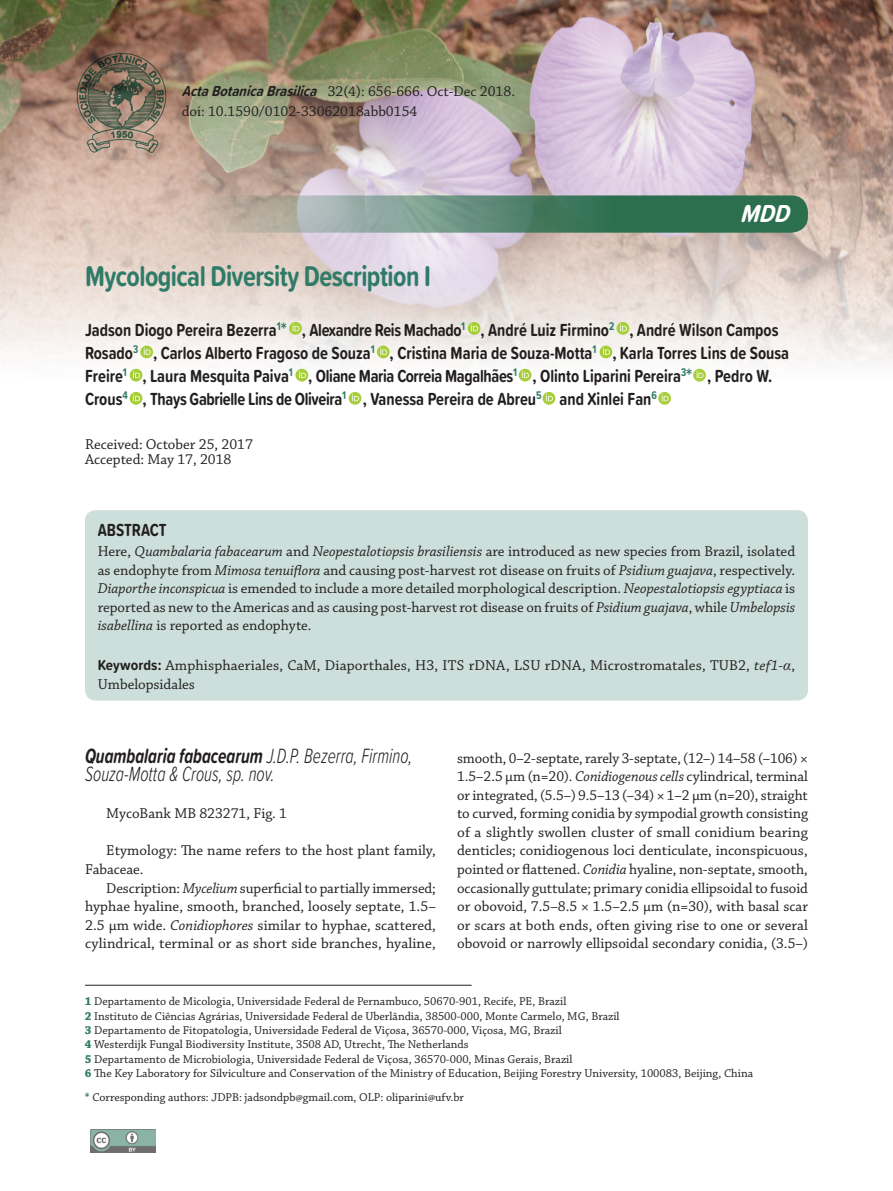
<style>
.page{position:relative;width:893px;height:1191px;background:#fff}
.page>*{position:absolute;margin:0;border:0;box-sizing:border-box;transform-origin:0 0}
.TÍTULO{font:700 29.7px "Proxima Soft Cond";letter-spacing:-.02em;color:#2f7b67;scale:.91 1}
.t1{font:italic 700 25.5px "Proxima Soft Cond";color:#fff}
.TÓPICOS{font:italic 300 21.45px/18.6px "Proxima Soft Cond";color:#231f20;scale:.82 1}
.AUTORES{font:700 18.15px/23.1px "Proxima Soft Cond";color:#231f20;scale:.91 1}
.ABSTRACT1{font:700 18.15px "Proxima Soft Cond";color:#231f20;scale:.91 1}
.MIOLO{font:15px/18.6px "Chaparral Pro";color:#231f20;text-align:justify}
.ABSTRACT2{font:15px/18.6px "Chaparral Pro";color:#231f20;text-align:justify}
.KEY_WORDS1{font:15px/18.6px "Chaparral Pro";letter-spacing:.01em;color:#231f20}
.RECEPÇÃO{font:15px "Chaparral Pro";color:#231f20}
.DOI{font:15px "Chaparral Pro";color:#231f20}
.NOTAS{font:12px "Chaparral Pro";color:#231f20}
.s1{font-family:"Proxima Soft Cond";font-weight:700;font-style:italic}
.s2{font-size:19.8px;color:#2f7b67}
.s3{font-style:italic}
.s4{font-family:"Proxima Soft Cond";font-weight:700}
.s5{font-family:"Times New Roman";font-style:italic}
.s6{font-weight:700}
.s7{font-weight:700;color:#2f7b67}
</style>
<div class="page">
<img style="left:135px;top:0;width:758px;height:379px">
<img style="left:0;top:0;width:135px;height:79px">
<img style="left:0;top:79px;width:82px;height:279px">
<img style="left:82px;top:159px;width:53px;height:220px">
<img style="left:75px;top:47px;width:95px;height:112px">
<div style="left:85px;top:510px;width:723px;height:190px;background:#cddfdb;border-radius:11px"></div>
<hr style="left:85px;top:984px;width:387px;height:1px;background:#231f20">
<img style="left:91px;top:1129px;width:65px;height:23px">
<svg style="left:289px;top:322px;width:13px;height:13px"></svg>
<svg style="left:293px;top:324px;width:6px;height:7px"></svg>
<svg style="left:202px;top:195px;width:606px;height:38px;background:#678d79"></svg>
<div style="left:295px;top:369px;width:13px;height:12px;background:#a6ce39;border-radius:50%"></div>
<svg style="left:299px;top:371px;width:7px;height:7px"></svg>
<svg style="left:377px;top:345px;width:13px;height:13px"></svg>
<svg style="left:380px;top:348px;width:7px;height:7px"></svg>
<div style="left:130px;top:369px;width:12px;height:12px;background:#a6ce39;border-radius:50%"></div>
<svg style="left:133px;top:371px;width:7px;height:7px"></svg>
<svg style="left:693px;top:369px;width:13px;height:12px"></svg>
<svg style="left:696px;top:371px;width:7px;height:7px"></svg>
<svg style="left:140px;top:345px;width:13px;height:13px"></svg>
<svg style="left:144px;top:348px;width:7px;height:7px"></svg>
<svg style="left:543px;top:392px;width:12px;height:13px"></svg>
<svg style="left:546px;top:394px;width:7px;height:7px"></svg>
<div style="left:519px;top:369px;width:12px;height:12px;background:#a6ce39;border-radius:50%"></div>
<svg style="left:522px;top:371px;width:7px;height:7px"></svg>
<svg style="left:468px;top:322px;width:12px;height:13px"></svg>
<svg style="left:471px;top:324px;width:7px;height:7px"></svg>
<svg style="left:658px;top:392px;width:13px;height:13px"></svg>
<svg style="left:662px;top:394px;width:7px;height:7px"></svg>
<svg style="left:349px;top:392px;width:12px;height:13px"></svg>
<svg style="left:352px;top:394px;width:7px;height:7px"></svg>
<svg style="left:130px;top:392px;width:12px;height:13px"></svg>
<svg style="left:133px;top:394px;width:7px;height:7px"></svg>
<div style="left:600px;top:345px;width:12px;height:13px;background:#a6ce39;border-radius:50%"></div>
<svg style="left:603px;top:348px;width:7px;height:7px"></svg>
<svg style="left:617px;top:322px;width:12px;height:13px"></svg>
<svg style="left:620px;top:324px;width:7px;height:7px"></svg>
<p class="MIOLO" style="left:182px;top:82px;width:335px"><span class="s1">ActaBotanicaBrasilica</span> 32(4): 656-666. Oct-Dec 2018.</p>
<p class="DOI" style="left:182px;top:103px;width:237px">doi: 10.1590/0102-33062018abb0154</p>
<p class="t1" style="left:740px;top:194px;width:60px">MDD</p>
<p class="TÍTULO" style="left:85px;top:253px;width:382px">Mycological Diversity Description I</p>
<p class="AUTORES" style="left:85px;top:318px;width:775px">Jadson Diogo Pereira Bezerra<sup>1</sup><span class="s2">*</span> , Alexandre Reis Machado<sup>1</sup> , André Luiz Firmino<sup>2</sup> , André Wilson Campos Rosado<sup>3</sup> , Carlos Alberto Fragoso de Souza<sup>1</sup> , Cristina Maria de Souza-Motta<sup>1</sup> , Karla Torres Lins de Sousa Freire<sup>1</sup> , Laura Mesquita Paiva<sup>1</sup> , Oliane Maria Correia Magalhães<sup>1</sup> , Olinto Liparini Pereira<sup>3</sup><span class="s2">*</span> , Pedro W.<br>Crous<sup>4</sup> , Thays Gabrielle Lins de Oliveira<sup>1</sup> , Vanessa Pereira de Abreu<sup>5</sup> and Xinlei Fan<sup>6</sup></p>
<p class="RECEPÇÃO" style="left:85px;top:435px;width:169px">Received: October 25, 2017</p>
<p class="RECEPÇÃO" style="left:85px;top:451px;width:148px">Accepted: May 17, 2018</p>
<p class="ABSTRACT1" style="left:98px;top:516px;width:77px">ABSTRACT</p>
<p class="ABSTRACT2" style="left:98px;top:543px;width:699px">Here, <span class="s3">Quambalaria fabacearum</span> and <span class="s3">Neopestalotiopsis brasiliensis</span> are introduced as new species from Brazil, isolated as endophyte from <span class="s3">Mimosa tenuiflora</span> and causing post-harvest rot disease on fruits of <span class="s3">Psidium guajava</span>, respectively.<br><span class="s3">Diaporthe inconspicua</span> is emended to include a more detailed morphological description. <span class="s3">Neopestalotiopsis egyptiaca</span> is reported as new to the Americas and as causing post-harvest rot disease on fruits of <span class="s3">Psidium guajava</span>, while <span class="s3">Umbelopsis isabellina</span> is reported as endophyte.</p>
<p class="KEY_WORDS1" style="left:98px;top:657px;width:699px"><span class="s4">Keywords:</span> Amphisphaeriales, CaM, Diaporthales, H3, ITS rDNA, LSU rDNA, Microstromatales, TUB2, <span class="s3">tef1-</span><span class="s5">α</span>,<br>Umbelopsidales</p>
<p class="TÓPICOS" style="left:85px;top:745px;width:401px"><span class="s6">Quambalaria fabacearum</span> J.D.P. Bezerra, Firmino,<br>Souza-Motta &amp; Crous, sp. nov.</p>
<p class="MIOLO" style="left:106px;top:805px;width:182px">MycoBank MB 823271, Fig. 1</p>
<p class="MIOLO" style="left:85px;top:842px;width:352px;text-indent:21px">Etymology: The name refers to the host plant family,<br>Fabaceae.</p>
<p class="MIOLO" style="left:85px;top:879px;width:352px;text-indent:21px">Description: <span class="s3">Mycelium</span> superficial to partially immersed; hyphae hyaline, smooth, branched, loosely septate, 1.5– 2.5 µm wide. <span class="s3">Conidiophores</span> similar to hyphae, scattered, cylindrical, terminal or as short side branches, hyaline,</p>
<p class="MIOLO" style="left:457px;top:749px;width:352px">smooth, 0–2-septate, rarely 3-septate, (12–) 14–58 (–106) × 1.5–2.5 µm (n=20). <span class="s3">Conidiogenous cells</span> cylindrical, terminal or integrated, (5.5–) 9.5–13 (–34) × 1–2 µm (n=20), straight to curved, forming conidia by sympodial growth consisting of a slightly swollen cluster of small conidium bearing denticles; conidiogenous loci denticulate, inconspicuous, pointed or flattened. <span class="s3">Conidia</span> hyaline, non-septate, smooth, occasionally guttulate; primary conidia ellipsoidal to fusoid or obovoid, 7.5–8.5 × 1.5–2.5 µm (n=30), with basal scar or scars at both ends, often giving rise to one or several obovoid or narrowly ellipsoidal secondary conidia, (3.5–)</p>
<p class="NOTAS" style="left:85px;top:994px;width:483px"><span class="s7">1</span> Departamento de Micologia, Universidade Federal de Pernambuco, 50670-901, Recife, PE, Brazil</p>
<p class="NOTAS" style="left:85px;top:1009px;width:536px"><span class="s7">2</span> Instituto de Ciências Agrárias, Universidade Federal de Uberlândia, 38500-000, Monte Carmelo, MG, Brazil</p>
<p class="NOTAS" style="left:85px;top:1023px;width:478px"><span class="s7">3</span> Departamento de Fitopatologia, Universidade Federal de Viçosa, 36570-000, Viçosa, MG, Brazil</p>
<p class="NOTAS" style="left:85px;top:1038px;width:385px"><span class="s7">4</span> Westerdijk Fungal Biodiversity Institute, 3508 AD, Utrecht, The Netherlands</p>
<p class="NOTAS" style="left:85px;top:1052px;width:489px"><span class="s7">5</span> Departamento de Microbiologia, Universidade Federal de Viçosa, 36570-000, Minas Gerais, Brazil</p>
<p class="NOTAS" style="left:85px;top:1066px;width:670px"><span class="s7">6</span> The Key Laboratory for Silviculture and Conservation of the Ministry of Education, Beijing Forestry University, 100083, Beijing, China</p>
<p class="NOTAS" style="left:85px;top:1090px;width:381px"><span class="s7">*</span> Corresponding authors: JDPB: jadsondpb@gmail.com, OLP: oliparini@ufv.br</p>
</div>
